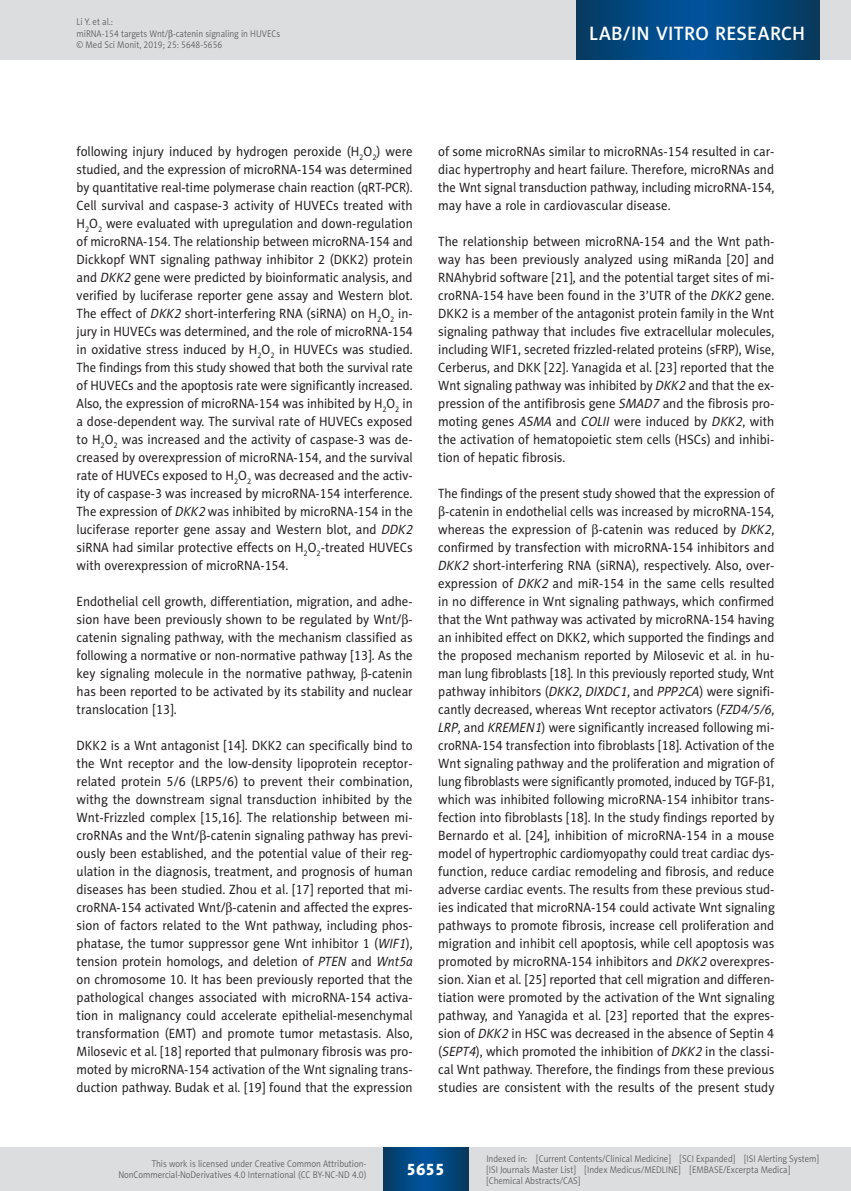
<style>
.page{position:relative;width:851px;height:1191px;background:#fff}
.page>*{position:absolute;margin:0;border:0;box-sizing:border-box;transform-origin:0 0}
.t1{font:19.5px "Naomi Sans EFN Medium";letter-spacing:.01em;color:#fff}
.t2{font:16.5px "Naomi Sans EFN Heavy";color:#fff}
.MSM_Body{font:13.5px/18px "Naomi Sans EFN";color:#231f20;text-align:justify;scale:.95 1}
.MSM_Body-2{font:13.5px/18px "Naomi Sans EFN";color:#231f20;text-align:justify;scale:.93 1}
.t3{font:9.75px/11.2px "Naomi Sans EFN Light";color:#57585a;scale:.9 1}
.s1{font-family:"Standard Sym L"}
.s2{font-style:italic}
</style>
<div class="page">
<div style="left:0;top:1148px;width:850px;height:43px;background:#dcdddf"></div>
<svg style="left:383px;top:1147px;width:85px;height:43px;background:#02477e"></svg>
<div style="left:0;top:0;width:850px;height:60px;background:#dcdddf"></div>
<svg style="left:576px;top:0;width:243px;height:60px;background:#02477e"></svg>
<p class="t3" style="left:77px;top:16px;width:228px">Li Y. et al.:<br>miRNA-154 targets Wnt/<span class="s1">b</span>-catenin signaling in HUVECs © Med Sci Monit, 2019; 25: 5648-5656</p>
<h1 class="t1" style="left:589px;top:22px;width:217px">LAB/IN VITRO RESEARCH</h1>
<p class="MSM_Body" style="left:77px;top:142px;width:355px">following injury induced by hydrogen peroxide (H<sub>2</sub>O<sub>2</sub>) were studied, and the expression of microRNA-154 was determined by quantitative real-time polymerase chain reaction (qRT-PCR).<br>Cell survival and caspase-3 activity of HUVECs treated with H<sub>2</sub>O<sub>2</sub> were evaluated with upregulation and down-regulation of microRNA-154. The relationship between microRNA-154 and Dickkopf WNT signaling pathway inhibitor 2 (DKK2) protein and <span class="s2">DKK2</span> gene were predicted by bioinformatic analysis, and verified by luciferase reporter gene assay and Western blot.<br>The effect of <span class="s2">DKK2</span> short-interfering RNA (siRNA) on H<sub>2</sub>O<sub>2</sub> in&shy;jury in HUVECs was determined, and the role of microRNA-154 in oxidative stress induced by H<sub>2</sub>O<sub>2</sub> in HUVECs was studied.<br>The findings from this study showed that both the survival rate of HUVECs and the apoptosis rate were significantly increased.<br>Also, the expression of microRNA-154 was inhibited by H<sub>2</sub>O<sub>2</sub> in a dose-dependent way. The survival rate of HUVECs exposed to H<sub>2</sub>O<sub>2</sub> was increased and the activity of caspase-3 was de&shy;creased by overexpression of microRNA-154, and the survival rate of HUVECs exposed to H<sub>2</sub>O<sub>2</sub> was decreased and the activ&shy;ity of caspase-3 was increased by microRNA-154 interference.<br>The expression of <span class="s2">DKK2</span> was inhibited by microRNA-154 in the luciferase reporter gene assay and Western blot, and <span class="s2">DDK2 </span>siRNA had similar protective effects on H<sub>2</sub>O<sub>2</sub>-treated HUVECs with overexpression of microRNA-154.</p>
<p class="MSM_Body" style="left:77px;top:592px;width:355px">Endothelial cell growth, differentiation, migration, and adhe&shy;sion have been previously shown to be regulated by Wnt/<span class="s1">b&shy;</span>catenin signaling pathway, with the mechanism classified as following a normative or non-normative pathway [13]. As the key signaling molecule in the normative pathway, <span class="s1">b</span>-catenin has been reported to be activated by its stability and nuclear translocation [13].</p>
<p class="MSM_Body" style="left:77px;top:736px;width:355px">DKK2 is a Wnt antagonist [14]. DKK2 can specifically bind to the Wnt receptor and the low-density lipoprotein receptor&shy;related protein 5/6 (LRP5/6) to prevent their combination, withg the downstream signal transduction inhibited by the Wnt-Frizzled complex [15,16]. The relationship between mi&shy;croRNAs and the Wnt/<span class="s1">b</span>-catenin signaling pathway has previ&shy;ously been established, and the potential value of their reg&shy;ulation in the diagnosis, treatment, and prognosis of human diseases has been studied. Zhou et al. [17] reported that mi&shy;croRNA-154 activated Wnt/<span class="s1">b</span>-catenin and affected the expres&shy;sion of factors related to the Wnt pathway, including phos&shy;phatase, the tumor suppressor gene Wnt inhibitor 1 (<span class="s2">WIF1</span>), tension protein homologs, and deletion of <span class="s2">PTEN</span> and <span class="s2">Wnt5a </span>on chromosome 10. It has been previously reported that the pathological changes associated with microRNA-154 activa&shy;tion in malignancy could accelerate epithelial-mesenchymal transformation (EMT) and promote tumor metastasis. Also, Milosevic et al. [18] reported that pulmonary fibrosis was pro&shy;moted by microRNA-154 activation of the Wnt signaling trans&shy;duction pathway. Budak et al. [19] found that the expression</p>
<p class="MSM_Body" style="left:438px;top:142px;width:355px">of some microRNAs similar to microRNAs-154 resulted in car&shy;diac hypertrophy and heart failure. Therefore, microRNAs and the Wnt signal transduction pathway, including microRNA-154, may have a role in cardiovascular disease.</p>
<p class="MSM_Body" style="left:438px;top:232px;width:355px">The relationship between microRNA-154 and the Wnt path&shy;way has been previously analyzed using miRanda [20] and RNAhybrid software [21], and the potential target sites of mi&shy;croRNA-154 have been found in the 3’UTR of the <span class="s2">DKK2</span> gene.<br>DKK2 is a member of the antagonist protein family in the Wnt signaling pathway that includes five extracellular molecules, including WIF1, secreted frizzled-related proteins (sFRP), Wise, Cerberus, and DKK [22]. Yanagida et al. [23] reported that the Wnt signaling pathway was inhibited by <span class="s2">DKK2</span> and that the ex&shy;pression of the antifibrosis gene <span class="s2">SMAD7</span> and the fibrosis pro&shy;moting genes <span class="s2">ASMA</span> and <span class="s2">COLII</span> were induced by <span class="s2">DKK2</span>, with the activation of hematopoietic stem cells (HSCs) and inhibi&shy;tion of hepatic fibrosis.</p>
<p class="MSM_Body-2" style="left:438px;top:484px;width:363px">The findings of the present study showed that the expression of <span class="s1">b</span>-catenin in endothelial cells was increased by microRNA-154, whereas the expression of <span class="s1">b</span>-catenin was reduced by <span class="s2">DKK2</span>, confirmed by transfection with microRNA-154 inhibitors and <span class="s2">DKK2</span> short-interfering RNA (siRNA), respectively. Also, over&shy;expression of <span class="s2">DKK2</span> and miR-154 in the same cells resulted in no difference in Wnt signaling pathways, which confirmed that the Wnt pathway was activated by microRNA-154 having an inhibited effect on DKK2, which supported the findings and the proposed mechanism reported by Milosevic et al. in hu&shy;man lung fibroblasts [18]. In this previously reported study, Wnt pathway inhibitors (<span class="s2">DKK2</span>, <span class="s2">DIXDC1</span>, and <span class="s2">PPP2CA</span>) were signifi&shy;cantly decreased, whereas Wnt receptor activators (<span class="s2">FZD4/5/6</span>, <span class="s2">LRP</span>, and <span class="s2">KREMEN1</span>) were significantly increased following mi&shy;croRNA-154 transfection into fibroblasts [18]. Activation of the Wnt signaling pathway and the proliferation and migration of lung fibroblasts were significantly promoted, induced by TGF-<span class="s1">b</span>1, which was inhibited following microRNA-154 inhibitor trans&shy;fection into fibroblasts [18]. In the study findings reported by Bernardo et al. [24], inhibition of microRNA-154 in a mouse model of hypertrophic cardiomyopathy could treat cardiac dys&shy;function, reduce cardiac remodeling and fibrosis, and reduce adverse cardiac events. The results from these previous stud&shy;ies indicated that microRNA-154 could activate Wnt signaling pathways to promote fibrosis, increase cell proliferation and migration and inhibit cell apoptosis, while cell apoptosis was promoted by microRNA-154 inhibitors and <span class="s2">DKK2</span> overexpres&shy;sion. Xian et al. [25] reported that cell migration and differen&shy;tiation were promoted by the activation of the Wnt signaling pathway, and Yanagida et al. [23] reported that the expres&shy;sion of <span class="s2">DKK2</span> in HSC was decreased in the absence of Septin 4 (<span class="s2">SEPT4</span>), which promoted the inhibition of <span class="s2">DKK2</span> in the classi&shy;cal Wnt pathway. Therefore, the findings from these previous studies are consistent with the results of the present study</p>
<p class="t3" style="left:118px;top:1158px;width:277px;text-align:right">This work is licensed under Creative Common Attribution-<br>NonCommercial-NoDerivatives 4.0 International (CC BY-NC-ND 4.0)</p>
<p class="t2" style="left:406px;top:1159px;width:40px">5655</p>
<p class="t3" style="left:486px;top:1152px;width:371px">Indexed in: [Current Contents/Clinical Medicine] [SCI Expanded] [ISI Alerting System] [ISI Journals Master List] [Index Medicus/MEDLINE] [EMBASE/Excerpta Medica] [Chemical Abstracts/CAS]</p>
</div>
